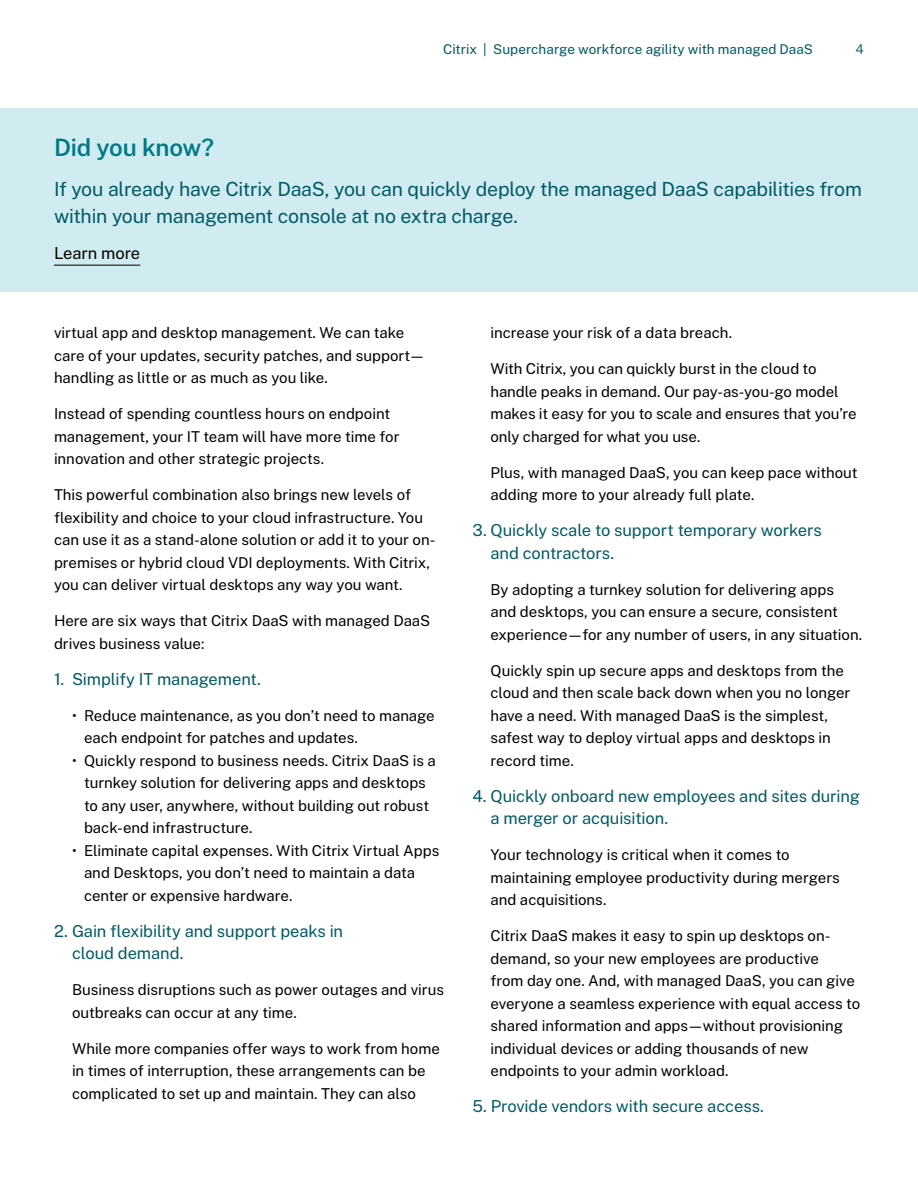
<style>
.page{position:relative;width:918px;height:1188px;background:#fff}
.page>*{position:absolute;margin:0;border:0;box-sizing:border-box;transform-origin:0 0}
.t1{font:600 24px "Public Sans";letter-spacing:-.01em;color:#007a86}
.t2{font:19.5px/27px "Public Sans";letter-spacing:-.01em;color:#005a64}
.t3{font:16.5px/22.5px "Public Sans";letter-spacing:-.005em;color:#005a64}
.t4{font:16.5px "Public Sans";letter-spacing:-.005em;color:#000}
.t5{font:15px/22.5px "Public Sans";color:#000}
.t6{font:13.5px "Public Sans";color:#005a64}
.t7{font:300 13.5px "Public Sans";color:#005a64}
</style>
<div class="page">
<div style="left:0;top:108px;width:918px;height:184px;background:#d0ecf0"></div>
<hr style="left:54px;top:265px;width:86px;height:1px;background:#000">
<p class="t6" style="left:443px;top:39px;width:371px">Citrix | Supercharge workforce agility with managed DaaS</p>
<p class="t7" style="left:856px;top:39px;width:10px">4</p>
<h1 class="t1" style="left:54px;top:129px;width:162px">Did you know?</h1>
<h2 class="t2" style="left:54px;top:174px;width:809px">If you already have Citrix DaaS, you can quickly deploy the managed DaaS capabilities from within your management console at no extra charge.</h2>
<p class="t4" style="left:54px;top:241px;width:88px">Learn more</p>
<p class="t5" style="left:54px;top:321px;width:373px">virtual app and desktop management. We can take care of your updates, security patches, and support— handling as little or as much as you like.</p>
<p class="t5" style="left:54px;top:402px;width:347px">Instead of spending countless hours on endpoint management, your IT team will have more time for innovation and other strategic projects.</p>
<p class="t5" style="left:54px;top:483px;width:383px">This powerful combination also brings new levels of flexibility and choice to your cloud infrastructure. You can use it as a stand-alone solution or add it to your on&shy;premises or hybrid cloud VDI deployments. With Citrix, you can deliver virtual desktops any way you want.</p>
<p class="t5" style="left:54px;top:609px;width:378px">Here are six ways that Citrix DaaS with managed DaaS drives business value:</p>
<p class="t3" style="left:54px;top:666px;width:208px">1. Simplify IT management.</p>
<p class="t5" style="left:84px;top:703px;width:352px;text-indent:-12px">• Reduce maintenance, as you don’t need to manage each endpoint for patches and updates.</p>
<p class="t5" style="left:84px;top:748px;width:353px;text-indent:-12px">• Quickly respond to business needs. Citrix DaaS is a turnkey solution for delivering apps and desktops to any user, anywhere, without building out robust back-end infrastructure.</p>
<p class="t5" style="left:84px;top:838px;width:357px;text-indent:-12px">• Eliminate capital expenses. With Citrix Virtual Apps and Desktops, you don’t need to maintain a data center or expensive hardware.</p>
<p class="t3" style="left:72px;top:918px;width:273px;text-indent:-18px">2. Gain flexibility and support peaks in cloud demand.</p>
<p class="t5" style="left:72px;top:978px;width:374px">Business disruptions such as power outages and virus outbreaks can occur at any time.</p>
<p class="t5" style="left:72px;top:1036px;width:369px">While more companies offer ways to work from home in times of interruption, these arrangements can be complicated to set up and maintain. They can also</p>
<p class="t5" style="left:490px;top:321px;width:243px">increase your risk of a data breach.</p>
<p class="t5" style="left:490px;top:357px;width:368px">With Citrix, you can quickly burst in the cloud to handle peaks in demand. Our pay-as-you-go model makes it easy for you to scale and ensures that you’re only charged for what you use.</p>
<p class="t5" style="left:490px;top:460px;width:369px">Plus, with managed DaaS, you can keep pace without adding more to your already full plate.</p>
<p class="t3" style="left:491px;top:518px;width:333px;text-indent:-18px">3. Quickly scale to support temporary workers and contractors.</p>
<p class="t5" style="left:490px;top:577px;width:373px">By adopting a turnkey solution for delivering apps and desktops, you can ensure a secure, consistent experience—for any number of users, in any situation.</p>
<p class="t5" style="left:490px;top:658px;width:362px">Quickly spin up secure apps and desktops from the cloud and then scale back down when you no longer have a need. With managed DaaS is the simplest, safest way to deploy virtual apps and desktops in record time.</p>
<p class="t3" style="left:491px;top:783px;width:371px;text-indent:-18px">4. Quickly onboard new employees and sites during a merger or acquisition.</p>
<p class="t5" style="left:490px;top:843px;width:351px">Your technology is critical when it comes to maintaining employee productivity during mergers and acquisitions.</p>
<p class="t5" style="left:490px;top:924px;width:371px">Citrix DaaS makes it easy to spin up desktops on&shy;demand, so your new employees are productive<br>from day one. And, with managed DaaS, you can give everyone a seamless experience with equal access to shared information and apps—without provisioning individual devices or adding thousands of new endpoints to your admin workload.</p>
<p class="t3" style="left:472px;top:1094px;width:293px">5. Provide vendors with secure access.</p>
</div>
